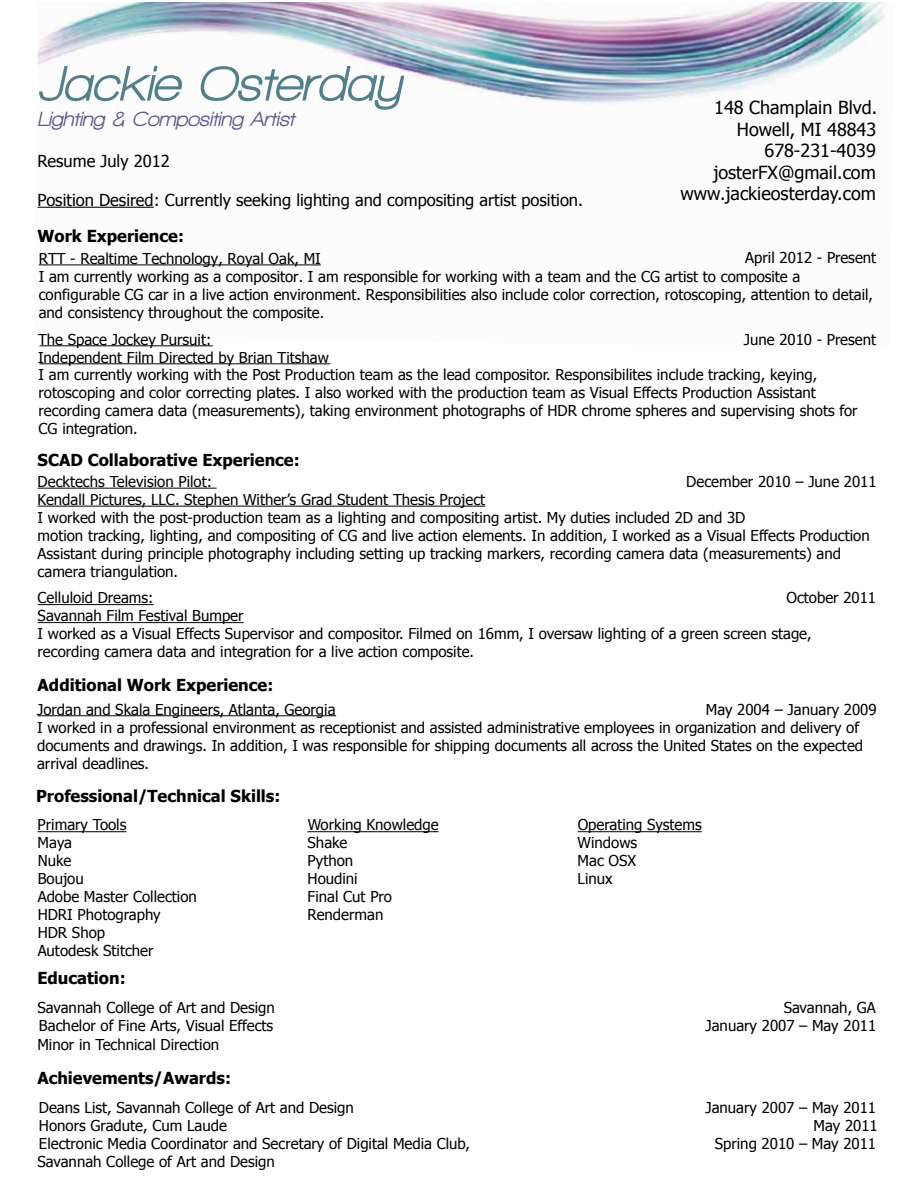
<style>
.page{position:relative;width:918px;height:1188px;background:#fff}
.page>*{position:absolute;margin:0;border:0;box-sizing:border-box;transform-origin:0 0}
.t1{font:italic 800 51px "Walkway";color:#50808c}
.t2{font:italic 800 21px "Walkway";color:#64558e}
.t3{font:18px/21.6px "Tahoma";color:#000;text-align:right}
.t4{font:700 16.5px "Tahoma";color:#000}
.t5{font:16.5px "Tahoma";color:#000}
.t6{font:15px/18px "Tahoma";color:#000}
</style>
<div class="page">
<img style="left:37px;top:2px;width:847px;height:345px">
<hr style="left:38px;top:207px;width:116px;height:1px;background:#000">
<hr style="left:38px;top:715px;width:298px;height:1px;background:#000">
<hr style="left:38px;top:488px;width:179px;height:1px;background:#000">
<hr style="left:38px;top:506px;width:447px;height:1px;background:#000">
<hr style="left:38px;top:604px;width:116px;height:1px;background:#000">
<hr style="left:38px;top:622px;width:206px;height:1px;background:#000">
<hr style="left:38px;top:831px;width:88px;height:1px;background:#000">
<hr style="left:308px;top:831px;width:131px;height:1px;background:#000">
<hr style="left:578px;top:831px;width:124px;height:1px;background:#000">
<hr style="left:40px;top:345px;width:173px;height:1px;background:#000">
<hr style="left:40px;top:363px;width:290px;height:1px;background:#000">
<hr style="left:39px;top:264px;width:282px;height:1px;background:#000">
<h1 class="t1" style="left:38px;top:56px;width:365px">Jackie Osterday</h1>
<h2 class="t2" style="left:38px;top:107px;width:258px">Lighting &amp; Compositing Artist</h2>
<p class="t5" style="left:38px;top:150px;width:134px">Resume July 2012</p>
<p class="t5" style="left:38px;top:189px;width:547px">Position Desired: Currently seeking lighting and compositing artist position.</p>
<p class="t4" style="left:38px;top:225px;width:148px">Work Experience:</p>
<p class="t3" style="left:681px;top:96px;width:198px">148 Champlain Blvd.<br>Howell, MI 48843<br>678-231-4039 josterFX@gmail.com www.jackieosterday.com</p>
<p class="t6" style="left:39px;top:248px;width:839px;text-indent:706px">April 2012 - Present I am currently working as a compositor. I am responsible for working with a team and the CG artist to composite a configurable CG car in a live action environment. Responsibilities also include color correction, rotoscoping, attention to detail, and consistency throughout the composite.</p>
<p class="t6" style="left:39px;top:249px;width:284px">RTT - Realtime Technology, Royal Oak, MI</p>
<p class="t6" style="left:38px;top:329px;width:175px">The Space Jockey Pursuit:</p>
<p class="t6" style="left:744px;top:329px;width:134px">June 2010 - Present</p>
<p class="t6" style="left:38px;top:347px;width:821px">Independent Film Directed by Brian Titshaw<br>I am currently working with the Post Production team as the lead compositor. Responsibilites include tracking, keying, rotoscoping and color correcting plates. I also worked with the production team as Visual Effects Production Assistant recording camera data (measurements), taking environment photographs of HDR chrome spheres and supervising shots for CG integration.</p>
<p class="t4" style="left:38px;top:448px;width:264px">SCAD Collaborative Experience:</p>
<p class="t6" style="left:38px;top:472px;width:176px">Decktechs Television Pilot:</p>
<p class="t6" style="left:686px;top:472px;width:192px">December 2010 – June 2011</p>
<p class="t6" style="left:38px;top:490px;width:834px">Kendall Pictures, LLC. Stephen Wither’s Grad Student Thesis Project<br>I worked with the post-production team as a lighting and compositing artist. My duties included 2D and 3D<br>motion tracking, lighting, and compositing of CG and live action elements. In addition, I worked as a Visual Effects Production Assistant during principle photography including setting up tracking markers, recording camera data (measurements) and camera triangulation.</p>
<p class="t6" style="left:38px;top:588px;width:117px">Celluloid Dreams:</p>
<p class="t6" style="left:786px;top:588px;width:91px">October 2011</p>
<p class="t6" style="left:38px;top:606px;width:776px">Savannah Film Festival Bumper<br>I worked as a Visual Effects Supervisor and compositor. Filmed on 16mm, I oversaw lighting of a green screen stage, recording camera data and integration for a live action composite.</p>
<p class="t4" style="left:38px;top:673px;width:237px">Additional Work Experience:</p>
<p class="t6" style="left:37px;top:699px;width:300px">Jordan and Skala Engineers, Atlanta, Georgia</p>
<p class="t6" style="left:37px;top:699px;width:841px;text-indent:669px">May 2004 – January 2009<br>I worked in a professional environment as receptionist and assisted administrative employees in organization and delivery of documents and drawings. In addition, I was responsible for shipping documents all across the United States on the expected arrival deadlines.</p>
<p class="t4" style="left:36px;top:784px;width:246px">Professional/Technical Skills:</p>
<p class="t6" style="left:38px;top:815px;width:90px">Primary Tools</p>
<p class="t6" style="left:308px;top:815px;width:133px">Working Knowledge</p>
<p class="t6" style="left:578px;top:815px;width:126px">Operating Systems</p>
<p class="t6" style="left:38px;top:833px;width:36px">Maya</p>
<p class="t6" style="left:308px;top:833px;width:41px">Shake</p>
<p class="t6" style="left:578px;top:833px;width:61px">Windows</p>
<p class="t6" style="left:38px;top:851px;width:35px">Nuke</p>
<p class="t6" style="left:308px;top:851px;width:47px">Python</p>
<p class="t6" style="left:578px;top:851px;width:60px">Mac OSX</p>
<p class="t6" style="left:38px;top:869px;width:48px">Boujou</p>
<p class="t6" style="left:308px;top:869px;width:52px">Houdini</p>
<p class="t6" style="left:578px;top:869px;width:37px">Linux</p>
<p class="t6" style="left:38px;top:887px;width:161px">Adobe Master Collection</p>
<p class="t6" style="left:308px;top:887px;width:86px">Final Cut Pro</p>
<p class="t6" style="left:38px;top:905px;width:125px">HDRI Photography</p>
<p class="t6" style="left:308px;top:905px;width:77px">Renderman</p>
<p class="t6" style="left:38px;top:923px;width:117px">HDR Shop<br>Autodesk Stitcher</p>
<p class="t4" style="left:37px;top:967px;width:90px">Education:</p>
<p class="t6" style="left:37px;top:998px;width:239px">Savannah College of Art and Design</p>
<p class="t6" style="left:784px;top:998px;width:94px">Savannah, GA</p>
<p class="t6" style="left:39px;top:1016px;width:236px">Bachelor of Fine Arts, Visual Effects</p>
<p class="t6" style="left:706px;top:1016px;width:172px">January 2007 – May 2011</p>
<p class="t6" style="left:37px;top:1035px;width:183px">Minor in Technical Direction</p>
<p class="t4" style="left:37px;top:1067px;width:195px">Achievements/Awards:</p>
<p class="t6" style="left:39px;top:1098px;width:316px">Deans List, Savannah College of Art and Design</p>
<p class="t6" style="left:705px;top:1098px;width:172px">January 2007 – May 2011</p>
<p class="t6" style="left:39px;top:1116px;width:190px">Honors Gradute, Cum Laude</p>
<p class="t6" style="left:814px;top:1116px;width:66px">May 2011</p>
<p class="t6" style="left:39px;top:1134px;width:433px">Electronic Media Coordinator and Secretary of Digital Media Club,</p>
<p class="t6" style="left:715px;top:1134px;width:163px">Spring 2010 – May 2011</p>
<p class="t6" style="left:37px;top:1152px;width:239px">Savannah College of Art and Design</p>
</div>
